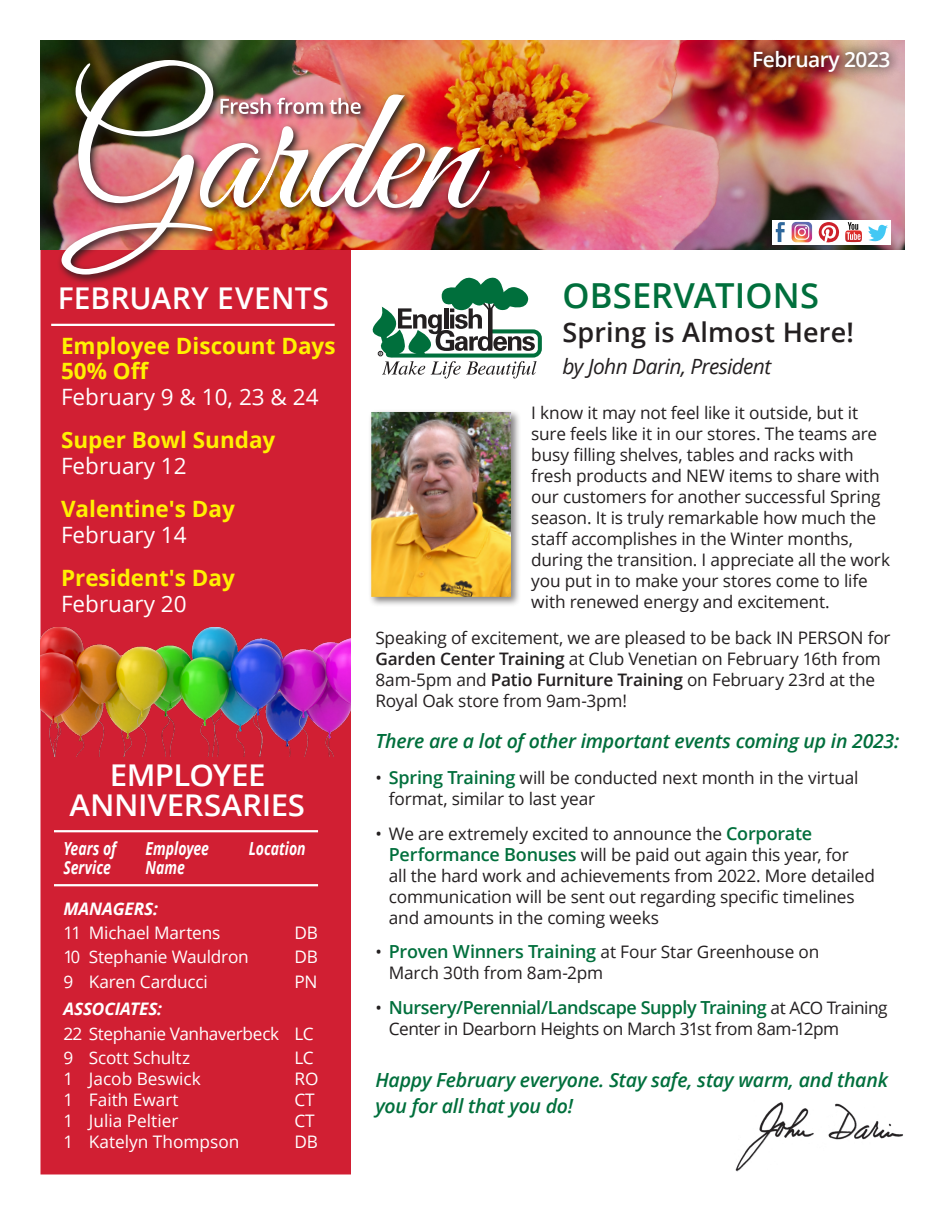
<style>
.page{position:relative;width:945px;height:1215px;background:#fff}
.page>*{position:absolute;margin:0;border:0;box-sizing:border-box;transform-origin:0 0}
.t1{font:600 34.5px "Open Sans";letter-spacing:.005em;color:#006f3c}
.t2{font:600 30px/30px "Open Sans";color:#fff;text-align:center;scale:1.04 1}
.t3{font:600 30px "Open Sans";color:#fff}
.t4{font:600 27px "Open Sans";letter-spacing:.005em;color:#231f20}
.t5{font:700 22.5px "Open Sans";color:#fff101}
.t6{font:22.5px "Open Sans";color:#fff}
.t7{font:italic 21px "Open Sans";letter-spacing:-.03em;color:#231f20}
.t8{font:600 21px "Open Sans";letter-spacing:-.025em;color:#fff}
.t9{font:italic 600 19.5px/25.5px "Open Sans";letter-spacing:-.01em;color:#006f3c}
.t10{font:600 18px "Open Sans";letter-spacing:-.03em;color:#006f3c}
.t11{font:italic 700 18px/19.5px "Open Sans";letter-spacing:-.005em;color:#fff;scale:.78 1}
.t12{font:17.25px/21px "Open Sans";letter-spacing:-.01em;color:#231f20}
.t13{font:17.25px "Open Sans";letter-spacing:-.01em;color:#fff}
.t14{font:italic 700 17.25px "Open Sans";letter-spacing:-.005em;color:#fff}
.s1{font-weight:600}
.s2{font-weight:600;font-size:18px;color:#006f3c}
.s3{font-weight:400;font-size:17.25px;color:#231f20}
</style>
<div class="page">
<div style="left:40px;top:250px;width:311px;height:924px;background:#d11f33"></div>
<img style="left:735px;top:1102px;width:168px;height:70px">
<img style="left:40px;top:40px;width:864px;height:210px">
<svg style="left:372px;top:282px;width:170px;height:97px"></svg>
<div style="left:741px;top:38px;width:161px;height:47px;background:#231f20;opacity:.9"></div>
<div style="left:368px;top:409px;width:153px;height:198px;background:#231f20;opacity:.55"></div>
<img style="left:371px;top:412px;width:140px;height:185px">
<img style="left:57px;top:56px;width:443px;height:229px">
<img style="left:62px;top:60px;width:428px;height:215px">
<hr style="left:51px;top:324px;width:284px;height:2px;background:#fff">
<div style="left:772px;top:220px;width:118px;height:24px;background:#fff"></div>
<svg style="left:776px;top:222px;width:9px;height:20px"></svg>
<svg style="left:868px;top:224px;width:20px;height:18px"></svg>
<svg style="left:818px;top:222px;width:44px;height:21px"></svg>
<svg style="left:792px;top:222px;width:20px;height:20px"></svg>
<img style="left:40px;top:628px;width:311px;height:128px">
<hr style="left:54px;top:830px;width:264px;height:2px;background:#fff">
<hr style="left:54px;top:884px;width:264px;height:2px;background:#fff">
<p class="t8" style="left:752px;top:45px;width:140px">February 2023</p>
<p class="t3" style="left:58px;top:277px;width:273px">FEBRUARY EVENTS</p>
<p class="t5" style="left:61px;top:330px;width:276px">Employee Discount Days</p>
<p class="t5" style="left:61px;top:355px;width:90px">50% Off</p>
<p class="t6" style="left:61px;top:381px;width:259px">February 9 &amp; 10, 23 &amp; 24</p>
<p class="t5" style="left:61px;top:424px;width:216px">Super Bowl Sunday</p>
<p class="t6" style="left:61px;top:450px;width:127px">February 12</p>
<p class="t5" style="left:61px;top:493px;width:175px">Valentine's Day</p>
<p class="t6" style="left:61px;top:519px;width:127px">February 14</p>
<p class="t5" style="left:61px;top:562px;width:175px">President's Day</p>
<p class="t6" style="left:61px;top:588px;width:127px">February 20</p>
<p class="t2" style="left:70px;top:760px;width:228px">EMPLOYEE<br>ANNIVERSARIES</p>
<p class="t11" style="left:63px;top:838px;width:70px">Years of</p>
<p class="t11" style="left:63px;top:857px;width:62px">Service</p>
<p class="t11" style="left:146px;top:838px;width:83px">Employee<br>Name</p>
<p class="t11" style="left:249px;top:838px;width:74px">Location</p>
<p class="t14" style="left:63px;top:896px;width:96px">MANAGERS:</p>
<p class="t13" style="left:63px;top:921px;width:158px">11 Michael Martens</p>
<p class="t13" style="left:294px;top:921px;width:25px">DB</p>
<p class="t13" style="left:63px;top:945px;width:187px">10 Stephanie Wauldron</p>
<p class="t13" style="left:294px;top:945px;width:25px">DB</p>
<p class="t13" style="left:63px;top:970px;width:146px">9 Karen Carducci</p>
<p class="t13" style="left:294px;top:970px;width:25px">PN</p>
<p class="t14" style="left:63px;top:997px;width:100px">ASSOCIATES:</p>
<p class="t13" style="left:63px;top:1022px;width:252px">22 Stephanie Vanhaverbeck LC</p>
<p class="t13" style="left:63px;top:1046px;width:128px">9 Scott Schultz</p>
<p class="t13" style="left:294px;top:1046px;width:21px">LC</p>
<p class="t13" style="left:63px;top:1067px;width:139px">1 Jacob Beswick</p>
<p class="t13" style="left:294px;top:1067px;width:26px">RO</p>
<p class="t13" style="left:63px;top:1088px;width:117px">1 Faith Ewart</p>
<p class="t13" style="left:294px;top:1088px;width:22px">CT</p>
<p class="t13" style="left:63px;top:1109px;width:117px">1 Julia Peltier</p>
<p class="t13" style="left:294px;top:1109px;width:22px">CT</p>
<p class="t13" style="left:63px;top:1130px;width:177px">1 Katelyn Thompson</p>
<p class="t13" style="left:294px;top:1130px;width:25px">DB</p>
<p class="t1" style="left:562px;top:272px;width:258px">OBSERVATIONS</p>
<p class="t4" style="left:562px;top:313px;width:293px">Spring is Almost Here!</p>
<p class="t7" style="left:562px;top:352px;width:210px">by John Darin, President</p>
<p class="t12" style="left:531px;top:402px;width:360px">I know it may not feel like it outside, but it sure feels like it in our stores. The teams are busy filling shelves, tables and racks with fresh products and NEW items to share with our customers for another successful Spring season. It is truly remarkable how much the staff accomplishes in the Winter months, during the transition. I appreciate all the work you put in to make your stores come to life with renewed energy and excitement.</p>
<p class="t12" style="left:375px;top:627px;width:517px">Speaking of excitement, we are pleased to be back IN PERSON for <span class="s1">Garden Center Training</span> at Club Venetian on February 16th from 8am-5pm and <span class="s1">Patio Furniture Training</span> on February 23rd at the Royal Oak store from 9am-3pm!</p>
<p class="t9" style="left:375px;top:728px;width:525px">There are a lot of other important events coming up in 2023:</p>
<p class="t12" style="left:389px;top:767px;width:471px;text-indent:-14px">• <span class="s2">Spring Training</span> will be conducted next month in the virtual format, similar to last year</p>
<p class="t12" style="left:389px;top:822px;width:488px;text-indent:-14px">• We are extremely excited to announce the <span class="s2">Corporate Performance Bonuses</span> will be paid out again this year, for<br>all the hard work and achievements from 2022. More detailed communication will be sent out regarding specific timelines and amounts in the coming weeks</p>
<p class="t12" style="left:389px;top:941px;width:432px;text-indent:-14px">• <span class="s2">Proven Winners Training</span> at Four Star Greenhouse on<br>March 30th from 8am-2pm</p>
<p class="t10" style="left:375px;top:995px;width:514px"><span class="s3">•</span> Nursery/Perennial/Landscape Supply Training <span class="s3">at ACO Training</span></p>
<p class="t12" style="left:389px;top:1017px;width:452px">Center in Dearborn Heights on March 31st from 8am-12pm</p>
<p class="t9" style="left:375px;top:1067px;width:514px">Happy February everyone. Stay safe, stay warm, and thank you for all that you do!</p>
</div>
